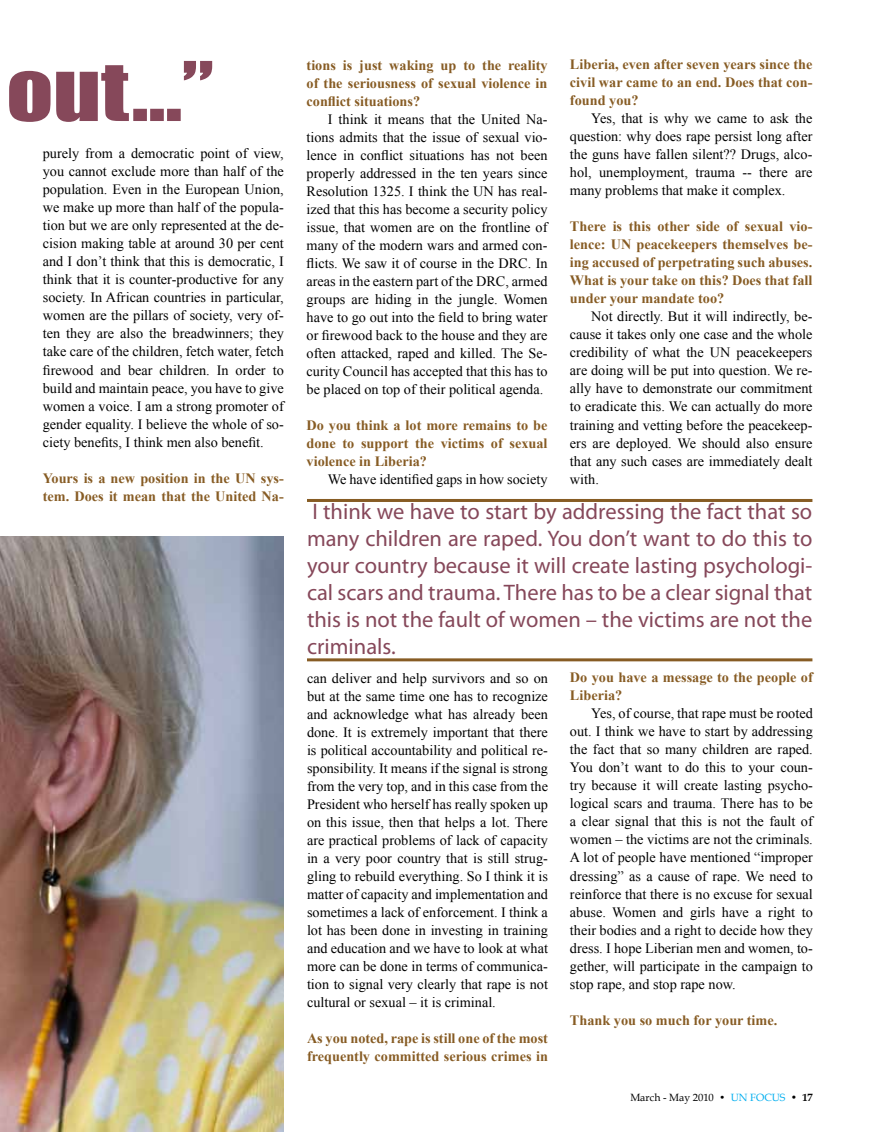
<style>
.page{position:relative;width:872px;height:1132px;background:#fff}
.page>*{position:absolute;margin:0;border:0;box-sizing:border-box;transform-origin:0 0}
.t1{font:75.9px "Impact";color:#86485a;scale:1.2 1}
.t2{font:22.5px/27px "Myriad Pro";color:#86485a;text-align:justify}
.t3{font:14.25px/18px "Times New Roman";color:#000;text-align:justify}
.t4{font:700 14.25px/18px "Times New Roman";color:#875c24;text-align:justify}
.t5{font:10.5px "Book Antiqua";color:#000}
.s1{font-weight:700}
.s2{color:#00aeef}
</style>
<div class="page">
<img style="left:0;top:536px;width:283px;height:595px">
<hr style="left:307px;top:499px;width:505px;height:3px;background:#875c24">
<hr style="left:307px;top:658px;width:505px;height:3px;background:#875c24">
<h1 class="t1" style="left:6px;top:32px;width:174px">out…”</h1>
<p class="t4" style="left:570px;top:55px;width:244px">Liberia, even after seven years since the civil war came to an end. Does that con&shy;found you?</p>
<p class="t4" style="left:306px;top:56px;width:242px">tions is just waking up to the reality of the seriousness of sexual violence in conflict situations?</p>
<p class="t3" style="left:306px;top:110px;width:242px;text-indent:21px">I think it means that the United Na&shy;tions admits that the issue of sexual vio&shy;lence in conflict situations has not been properly addressed in the ten years since Resolution 1325. I think the UN has real&shy;ized that this has become a security policy issue, that women are on the frontline of many of the modern wars and armed con&shy;flicts. We saw it of course in the DRC. In areas in the eastern part of the DRC, armed groups are hiding in the jungle. Women have to go out into the field to bring water or firewood back to the house and they are often attacked, raped and killed. The Se&shy;curity Council has accepted that this has to be placed on top of their political agenda.</p>
<p class="t4" style="left:306px;top:416px;width:242px">Do you think a lot more remains to be done to support the victims of sexual violence in Liberia?</p>
<p class="t3" style="left:328px;top:470px;width:221px">We have identified gaps in how society</p>
<p class="t3" style="left:570px;top:109px;width:244px;text-indent:21px">Yes, that is why we came to ask the question: why does rape persist long after the guns have fallen silent?? Drugs, alco&shy;hol, unemployment, trauma -- there are many problems that make it complex.</p>
<p class="t4" style="left:570px;top:217px;width:244px">There is this other side of sexual vio&shy;lence: UN peacekeepers themselves be&shy;ing accused of perpetrating such abuses.<br>What is your take on this? Does that fall under your mandate too?</p>
<p class="t3" style="left:570px;top:307px;width:244px;text-indent:21px">Not directly. But it will indirectly, be&shy;cause it takes only one case and the whole credibility of what the UN peacekeepers are doing will be put into question. We re&shy;ally have to demonstrate our commitment to eradicate this. We can actually do more training and vetting before the peacekeep&shy;ers are deployed. We should also ensure that any such cases are immediately dealt with.</p>
<p class="t3" style="left:43px;top:144px;width:242px">purely from a democratic point of view, you cannot exclude more than half of the population. Even in the European Union, we make up more than half of the popula&shy;tion but we are only represented at the de&shy;cision making table at around 30 per cent and I don’t think that this is democratic, I think that it is counter-productive for any society. In African countries in particular, women are the pillars of society, very of&shy;ten they are also the breadwinners; they take care of the children, fetch water, fetch firewood and bear children. In order to build and maintain peace, you have to give women a voice. I am a strong promoter of gender equality. I believe the whole of so&shy;ciety benefits, I think men also benefit.</p>
<p class="t4" style="left:43px;top:468px;width:242px">Yours is a new position in the UN sys&shy;tem. Does it mean that the United Na-</p>
<p class="t2" style="left:307px;top:497px;width:507px">I think we have to start by addressing the fact that so many children are raped. You don’t want to do this to your country because it will create lasting psychologi&shy;cal scars and trauma. There has to be a clear signal that this is not the fault of women – the victims are not the criminals.</p>
<p class="t3" style="left:307px;top:668px;width:242px">can deliver and help survivors and so on but at the same time one has to recognize and acknowledge what has already been done. It is extremely important that there is political accountability and political re&shy;sponsibility. It means if the signal is strong from the very top, and in this case from the President who herself has really spoken up on this issue, then that helps a lot. There are practical problems of lack of capacity in a very poor country that is still strug&shy;gling to rebuild everything. So I think it is matter of capacity and implementation and sometimes a lack of enforcement. I think a lot has been done in investing in training and education and we have to look at what more can be done in terms of communica&shy;tion to signal very clearly that rape is not cultural or sexual – it is criminal.</p>
<p class="t4" style="left:307px;top:1028px;width:242px">As you noted, rape is still one of the most frequently committed serious crimes in</p>
<p class="t4" style="left:570px;top:668px;width:244px">Do you have a message to the people of<br>Liberia?</p>
<p class="t3" style="left:570px;top:704px;width:244px;text-indent:21px">Yes, of course, that rape must be rooted out. I think we have to start by addressing the fact that so many children are raped.<br>You don’t want to do this to your coun&shy;try because it will create lasting psycho&shy;logical scars and trauma. There has to be a clear signal that this is not the fault of women – the victims are not the criminals.<br>A lot of people have mentioned “improper dressing” as a cause of rape. We need to reinforce that there is no excuse for sexual abuse. Women and girls have a right to their bodies and a right to decide how they dress. I hope Liberian men and women, to&shy;gether, will participate in the campaign to stop rape, and stop rape now.</p>
<p class="t4" style="left:570px;top:1010px;width:209px">Thank you so much for your time.</p>
<p class="t5" style="left:630px;top:1089px;width:184px">March - May 2010 <span class="s1">•</span> <span class="s2">UN FOCUS</span> • <span class="s1">17</span></p>
</div>
